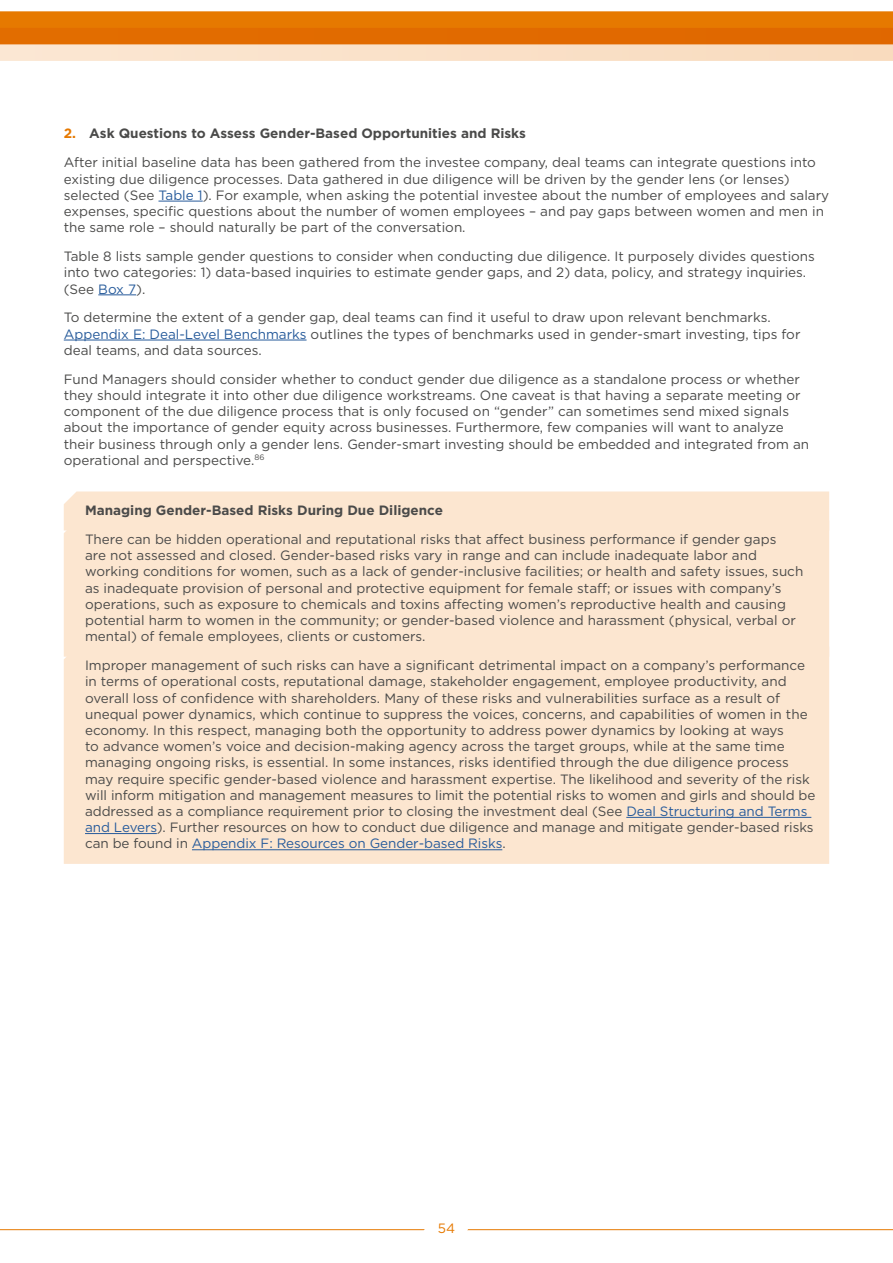
<style>
.page{position:relative;width:893px;height:1263px;background:#fff}
.page>*{position:absolute;margin:0;border:0;box-sizing:border-box;transform-origin:0 0}
.t1{font:13.5px/16.2px "Gotham";color:#4a4a49}
.t2{font:700 13.5px "Gotham";color:#4a4a49}
.t3{font:13.5px "Gotham";color:#e67900}
.s1{font-weight:700;color:#e67900}
.s2{font-weight:700}
.s3{color:#275b9b}
</style>
<div class="page">
<hr style="left:0;top:1229px;width:893px;height:1px;background:#e67900">
<svg style="left:0;top:11px;width:893px;height:50px;background:#eb9744"></svg>
<svg style="left:417px;top:1229px;width:58px;height:2px"></svg>
<hr style="left:158px;top:201px;width:45px;height:1px;background:#275b9b">
<hr style="left:98px;top:294px;width:38px;height:1px;background:#275b9b">
<hr style="left:64px;top:340px;width:243px;height:1px;background:#275b9b">
<div style="left:64px;top:491px;width:765px;height:29px;background:#fce6d0"></div>
<div style="left:64px;top:520px;width:765px;height:127px;background:#fce6d0"></div>
<div style="left:64px;top:647px;width:765px;height:217px;background:#fce6d0"></div>
<hr style="left:626px;top:817px;width:185px;height:1px;background:#275b9b">
<hr style="left:85px;top:833px;width:72px;height:1px;background:#275b9b">
<hr style="left:192px;top:849px;width:310px;height:1px;background:#275b9b">
<p class="t1" style="left:64px;top:119px;width:754px;line-height:29px"><span class="s1">2.</span> <span class="s2">Ask Questions to Assess Gender-Based Opportunities and Risks<br></span>After initial baseline data has been gathered from the investee company, deal teams can integrate questions into</p>
<p class="t1" style="left:64px;top:170px;width:767px">existing due diligence processes. Data gathered in due diligence will be driven by the gender lens (or lenses) selected (See <span class="s3">Table 1</span>). For example, when asking the potential investee about the number of employees and salary expenses, specific questions about the number of women employees – and pay gaps between women and men in the same role – should naturally be part of the conversation.</p>
<p class="t1" style="left:64px;top:248px;width:753px">Table 8 lists sample gender questions to consider when conducting due diligence. It purposely divides questions into two categories: 1) data-based inquiries to estimate gender gaps, and 2) data, policy, and strategy inquiries. (See <span class="s3">Box 7</span>).</p>
<p class="t1" style="left:64px;top:309px;width:738px">To determine the extent of a gender gap, deal teams can find it useful to draw upon relevant benchmarks.<br><span class="s3">Appendix E: Deal-Level Benchmarks</span> outlines the types of benchmarks used in gender-smart investing, tips for deal teams, and data sources.</p>
<p class="t1" style="left:64px;top:371px;width:747px">Fund Managers should consider whether to conduct gender due diligence as a standalone process or whether they should integrate it into other due diligence workstreams. One caveat is that having a separate meeting or component of the due diligence process that is only focused on “gender” can sometimes send mixed signals about the importance of gender equity across businesses. Furthermore, few companies will want to analyze their business through only a gender lens. Gender-smart investing should be embedded and integrated from an operational and perspective.<sup>86</sup></p>
<p class="t2" style="left:85px;top:501px;width:359px">Managing Gender-Based Risks During Due Diligence</p>
<p class="t1" style="left:85px;top:531px;width:720px">There can be hidden operational and reputational risks that affect business performance if gender gaps<br>are not assessed and closed. Gender-based risks vary in range and can include inadequate labor and working conditions for women, such as a lack of gender-inclusive facilities; or health and safety issues, such as inadequate provision of personal and protective equipment for female staff; or issues with company’s operations, such as exposure to chemicals and toxins affecting women’s reproductive health and causing potential harm to women in the community; or gender-based violence and harassment (physical, verbal or mental) of female employees, clients or customers.</p>
<p class="t1" style="left:85px;top:657px;width:732px">Improper management of such risks can have a significant detrimental impact on a company’s performance in terms of operational costs, reputational damage, stakeholder engagement, employee productivity, and overall loss of confidence with shareholders. Many of these risks and vulnerabilities surface as a result of unequal power dynamics, which continue to suppress the voices, concerns, and capabilities of women in the economy. In this respect, managing both the opportunity to address power dynamics by looking at ways<br>to advance women’s voice and decision-making agency across the target groups, while at the same time managing ongoing risks, is essential. In some instances, risks identified through the due diligence process may require specific gender-based violence and harassment expertise. The likelihood and severity of the risk will inform mitigation and management measures to limit the potential risks to women and girls and should be addressed as a compliance requirement prior to closing the investment deal (See <span class="s3">Deal Structuring and Terms and Levers</span>). Further resources on how to conduct due diligence and manage and mitigate gender-based risks can be found in <span class="s3">Appendix F: Resources on Gender-based Risks</span>.</p>
<p class="t3" style="left:438px;top:1220px;width:19px">54</p>
</div>
